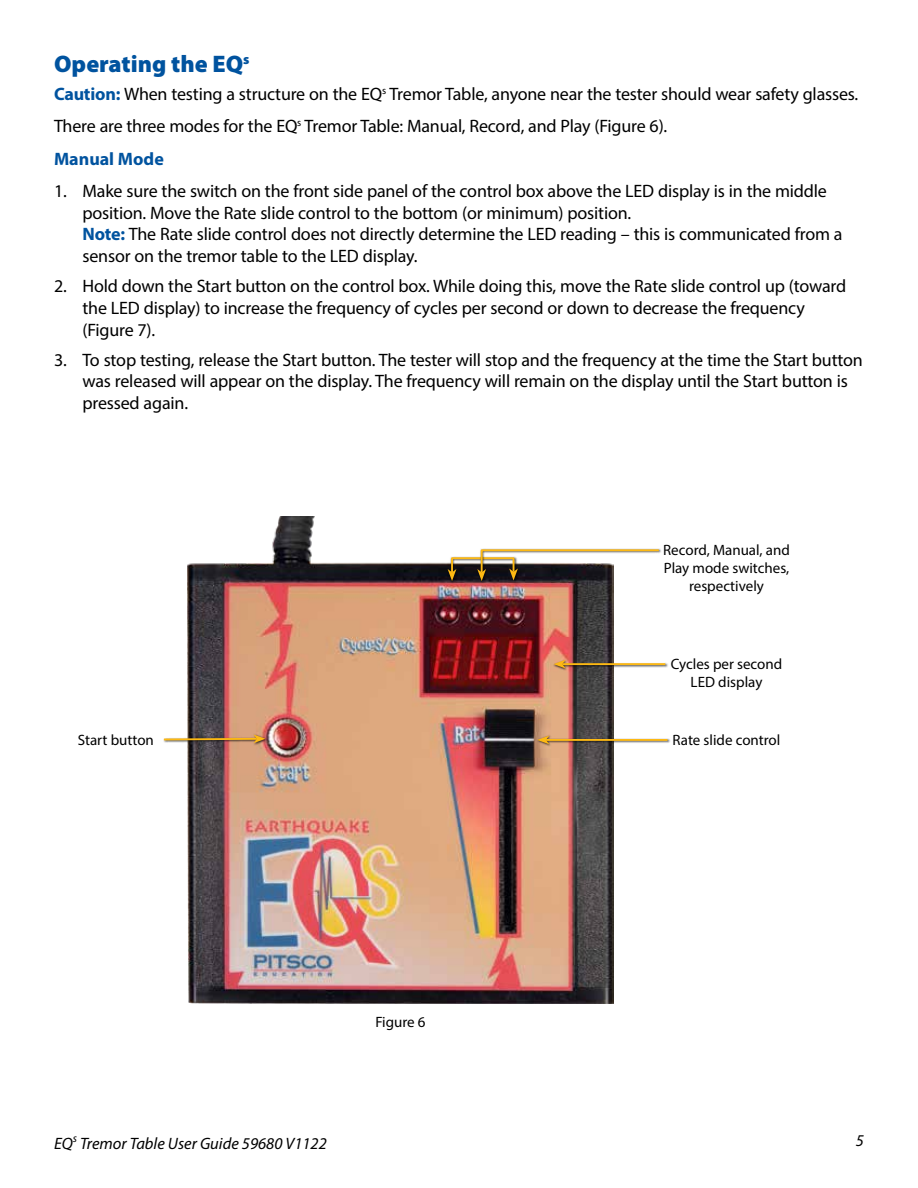
<style>
.page{position:relative;width:918px;height:1188px;background:#fff}
.page>*{position:absolute;margin:0;border:0;box-sizing:border-box;transform-origin:0 0}
.t1{font:900 24px "Myriad Pro";color:#00539f}
.t2{font:18px/21.6px "Myriad Pro";letter-spacing:-.01em;color:#000}
.t3{font:italic 16.5px "Myriad Pro";color:#000}
.t4{font:15px/18px "Myriad Pro";color:#000;text-align:center}
.s1{font-weight:700;color:#00539f}
</style>
<div class="page">
<img style="left:188px;top:516px;width:425px;height:488px">
<div style="left:553px;top:659px;width:115px;height:12px;background:#000;opacity:.75"></div>
<hr style="left:562px;top:663px;width:103px;height:2px;background:#fdb913">
<svg style="left:554px;top:660px;width:12px;height:9px"></svg>
<div style="left:537px;top:735px;width:133px;height:12px;background:#000;opacity:.75"></div>
<hr style="left:546px;top:739px;width:121px;height:2px;background:#fdb913">
<svg style="left:537px;top:736px;width:12px;height:8px"></svg>
<div style="left:163px;top:733px;width:105px;height:13px;background:#000;opacity:.75"></div>
<svg style="left:163px;top:734px;width:103px;height:9px"></svg>
<div style="left:447px;top:556px;width:74px;height:28px;background:#000;opacity:.75"></div>
<div style="left:476px;top:548px;width:186px;height:36px;background:#000;opacity:.75"></div>
<svg style="left:448px;top:548px;width:213px;height:33px"></svg>
<h1 class="t1" style="left:54px;top:48px;width:197px">Operating the EQ<sup>s</sup></h1>
<p class="t2" style="left:54px;top:78px;width:806px;line-height:32.4px"><span class="s1">Caution:</span> When testing a structure on the EQ<sup>s</sup> Tremor Table, anyone near the tester should wear safety glasses.<br>There are three modes for the EQ<sup>s</sup> Tremor Table: Manual, Record, and Play (Figure 6).<br><span class="s1">Manual Mode</span></p>
<p class="t2" style="left:82px;top:180px;width:762px;text-indent:-28px">1. Make sure the switch on the front side panel of the control box above the LED display is in the middle position. Move the Rate slide control to the bottom (or minimum) position.<br><span class="s1">Note:</span> The Rate slide control does not directly determine the LED reading – this is communicated from a sensor on the tremor table to the LED display.</p>
<p class="t2" style="left:82px;top:275px;width:765px;text-indent:-28px">2. Hold down the Start button on the control box. While doing this, move the Rate slide control up (toward the LED display) to increase the frequency of cycles per second or down to decrease the frequency (Figure 7).</p>
<p class="t2" style="left:82px;top:349px;width:782px;text-indent:-28px">3. To stop testing, release the Start button. The tester will stop and the frequency at the time the Start button was released will appear on the display. The frequency will remain on the display until the Start button is pressed again.</p>
<p class="t4" style="left:663px;top:541px;width:128px">Record, Manual, and<br>Play mode switches, respectively</p>
<p class="t4" style="left:671px;top:654px;width:113px">Cycles per second<br>LED display</p>
<p class="t4" style="left:78px;top:731px;width:78px">Start button</p>
<p class="t4" style="left:673px;top:730px;width:109px">Rate slide control</p>
<p class="t4" style="left:375px;top:1012px;width:52px">Figure 6</p>
<p class="t3" style="left:54px;top:1133px;width:274px">EQ<sup>s</sup> Tremor Table User Guide 59680 V1122</p>
<p class="t3" style="left:856px;top:1131px;width:10px">5</p>
</div>
